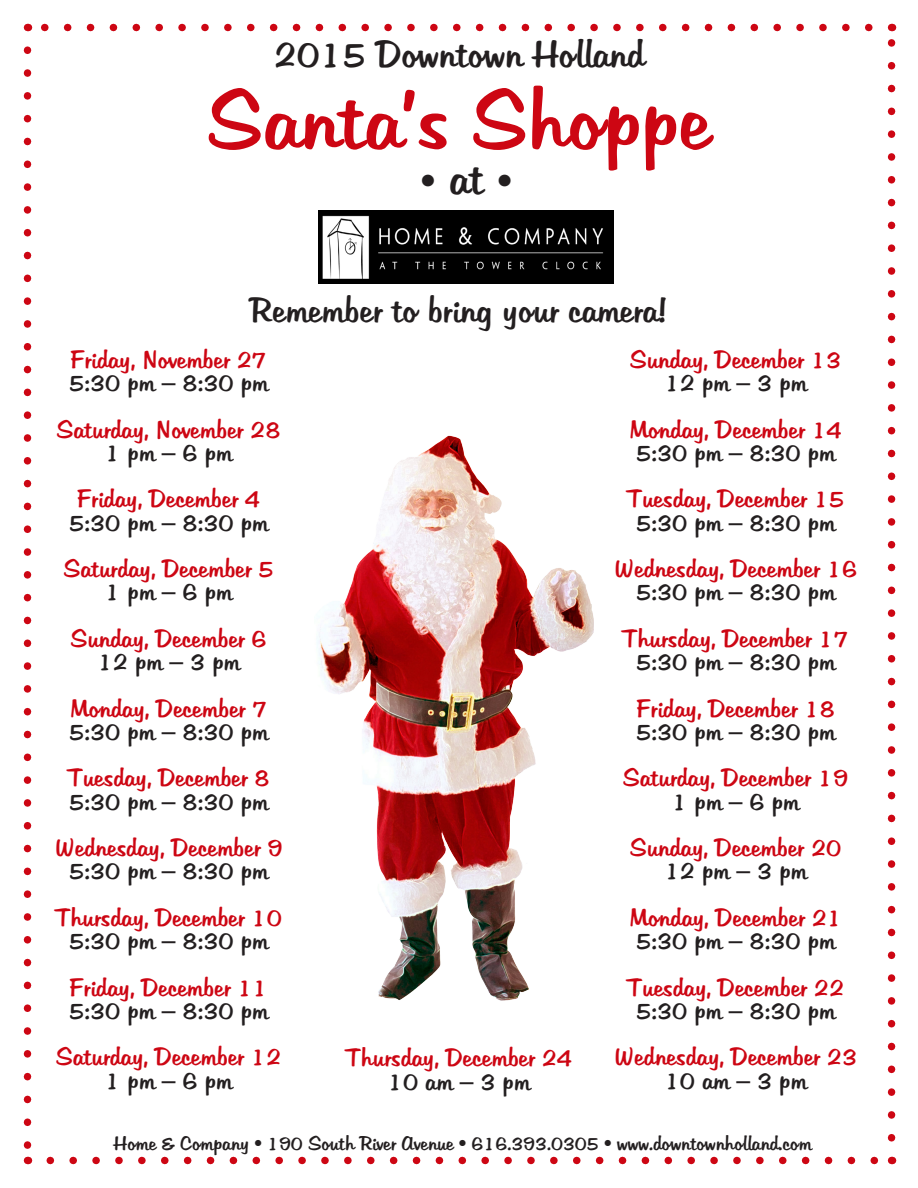
<style>
.page{position:relative;width:918px;height:1188px;background:#fff}
.page>*{position:absolute;margin:0;border:0;box-sizing:border-box;transform-origin:0 0}
.t1{font:82.5px "Tabitha";color:#cd0613}
.t2{font:37.5px "Tabitha";color:#231f20}
.t3{font:34.5px "Tabitha";color:#231f20}
.t4{font:24.75px "Tabitha";color:#cd0613}
.t5{font:24.75px "Tabitha";color:#231f20}
.t6{font:19.5px "Tabitha";color:#231f20}
.s1{font-size:45px}
</style>
<div class="page">
<svg style="left:24px;top:50px;width:7px;height:1099px"></svg>
<svg style="left:50px;top:1157px;width:829px;height:7px"></svg>
<svg style="left:888px;top:39px;width:7px;height:1099px"></svg>
<svg style="left:41px;top:24px;width:828px;height:7px"></svg>
<img style="left:317px;top:435px;width:277px;height:566px">
<img style="left:319px;top:211px;width:294px;height:73px">
<p class="t2" style="left:274px;top:29px;width:372px">2015 Downtown Holland</p>
<p class="t1" style="left:208px;top:67px;width:504px">Santa’s Shoppe</p>
<p class="t2" style="left:421px;top:157px;width:92px">•<span class="s1">at</span>•</p>
<p class="t3" style="left:251px;top:287px;width:418px">Remember to bring your camera!</p>
<p class="t4" style="left:70px;top:343px;width:198px">Friday, November 27</p>
<p class="t5" style="left:69px;top:367px;width:200px">5:30 pm – 8:30 pm</p>
<p class="t4" style="left:57px;top:413px;width:225px">Saturday, November 28</p>
<p class="t5" style="left:105px;top:436px;width:128px">1 pm – 6 pm</p>
<p class="t4" style="left:77px;top:483px;width:184px">Friday, December 4</p>
<p class="t5" style="left:69px;top:506px;width:200px">5:30 pm – 8:30 pm</p>
<p class="t4" style="left:64px;top:553px;width:211px">Saturday, December 5</p>
<p class="t5" style="left:105px;top:576px;width:128px">1 pm – 6 pm</p>
<p class="t4" style="left:71px;top:622px;width:197px">Sunday, December 6</p>
<p class="t5" style="left:98px;top:646px;width:144px">12 pm – 3 pm</p>
<p class="t4" style="left:70px;top:692px;width:199px">Monday, December 7</p>
<p class="t5" style="left:69px;top:715px;width:200px">5:30 pm – 8:30 pm</p>
<p class="t4" style="left:68px;top:762px;width:203px">Tuesday, December 8</p>
<p class="t5" style="left:69px;top:785px;width:200px">5:30 pm – 8:30 pm</p>
<p class="t4" style="left:55px;top:832px;width:229px">Wednesday, December 9</p>
<p class="t5" style="left:69px;top:855px;width:200px">5:30 pm – 8:30 pm</p>
<p class="t4" style="left:56px;top:901px;width:228px">Thursday, December 10</p>
<p class="t5" style="left:69px;top:925px;width:200px">5:30 pm – 8:30 pm</p>
<p class="t4" style="left:70px;top:971px;width:200px">Friday, December 11</p>
<p class="t5" style="left:69px;top:994px;width:200px">5:30 pm – 8:30 pm</p>
<p class="t4" style="left:56px;top:1041px;width:227px">Saturday, December 12</p>
<p class="t5" style="left:105px;top:1064px;width:128px">1 pm – 6 pm</p>
<p class="t4" style="left:346px;top:1042px;width:228px">Thursday, December 24</p>
<p class="t5" style="left:388px;top:1065px;width:144px">10 am – 3 pm</p>
<p class="t4" style="left:630px;top:343px;width:213px">Sunday, December 13</p>
<p class="t5" style="left:665px;top:367px;width:144px">12 pm – 3 pm</p>
<p class="t4" style="left:629px;top:413px;width:214px">Monday, December 14</p>
<p class="t5" style="left:636px;top:436px;width:200px">5:30 pm – 8:30 pm</p>
<p class="t4" style="left:627px;top:483px;width:219px">Tuesday, December 15</p>
<p class="t5" style="left:636px;top:506px;width:200px">5:30 pm – 8:30 pm</p>
<p class="t4" style="left:614px;top:553px;width:245px">Wednesday, December 16</p>
<p class="t5" style="left:636px;top:576px;width:200px">5:30 pm – 8:30 pm</p>
<p class="t4" style="left:623px;top:622px;width:228px">Thursday, December 17</p>
<p class="t5" style="left:636px;top:646px;width:200px">5:30 pm – 8:30 pm</p>
<p class="t4" style="left:637px;top:692px;width:200px">Friday, December 18</p>
<p class="t5" style="left:636px;top:715px;width:200px">5:30 pm – 8:30 pm</p>
<p class="t4" style="left:623px;top:762px;width:227px">Saturday, December 19</p>
<p class="t5" style="left:672px;top:785px;width:128px">1 pm – 6 pm</p>
<p class="t4" style="left:630px;top:832px;width:213px">Sunday, December 20</p>
<p class="t5" style="left:665px;top:855px;width:144px">12 pm – 3 pm</p>
<p class="t4" style="left:629px;top:901px;width:214px">Monday, December 21</p>
<p class="t5" style="left:636px;top:925px;width:200px">5:30 pm – 8:30 pm</p>
<p class="t4" style="left:627px;top:971px;width:219px">Tuesday, December 22</p>
<p class="t5" style="left:636px;top:994px;width:200px">5:30 pm – 8:30 pm</p>
<p class="t4" style="left:614px;top:1041px;width:244px">Wednesday, December 23</p>
<p class="t5" style="left:665px;top:1064px;width:144px">10 am – 3 pm</p>
<p class="t6" style="left:114px;top:1130px;width:699px">Home &amp; Company • 190 South River Avenue • 616.393.0305 • www.downtownholland.com</p>
</div>
